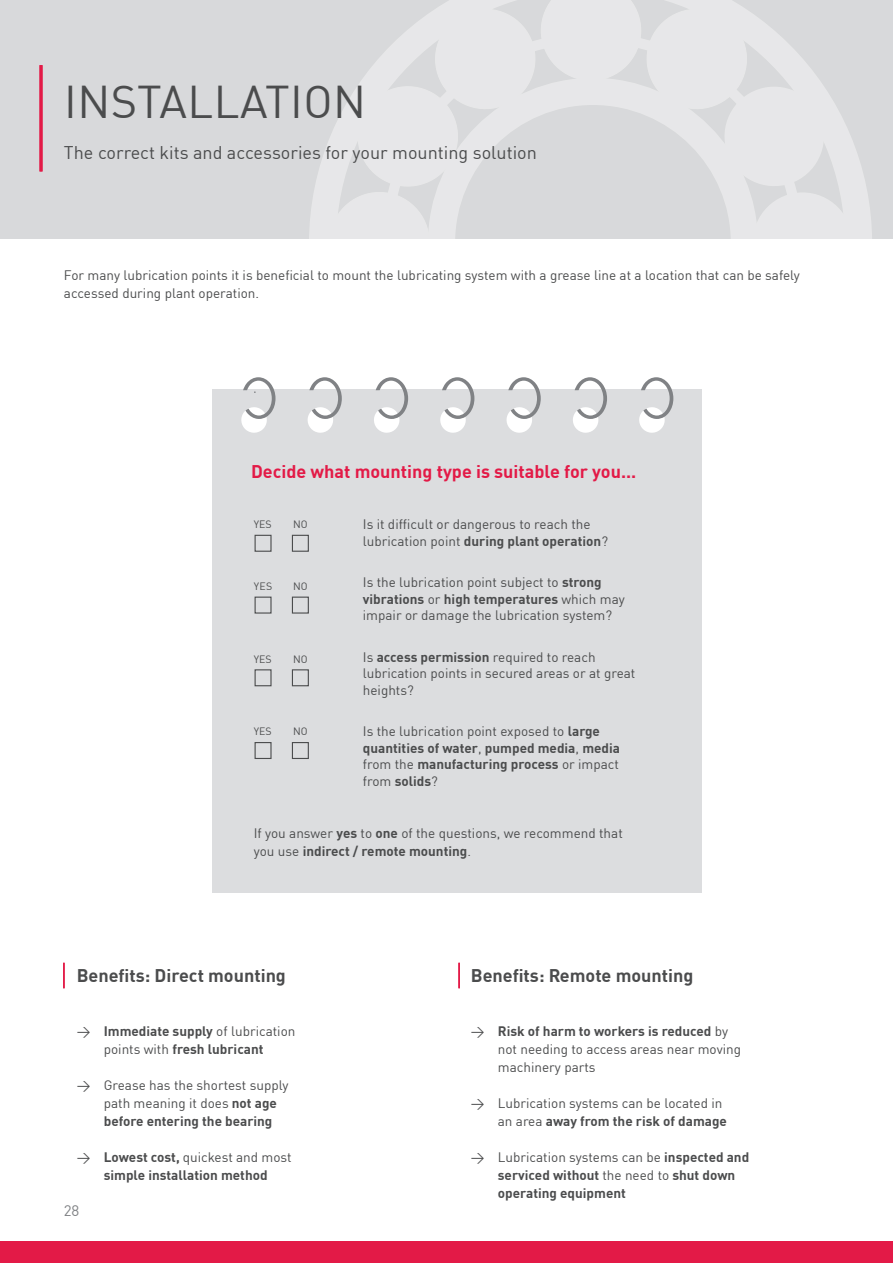
<style>
.page{position:relative;width:893px;height:1263px;background:#fff}
.page>*{position:absolute;margin:0;border:0;box-sizing:border-box;transform-origin:0 0}
.t1{font:45px "DIN Pro";letter-spacing:.01em;color:#4b4c4d}
.t2{font:18px "DIN Pro";color:#4b4c4d}
.t3{font:700 18px "DIN Pro";color:#4b4c4d}
.t4{font:700 18px "DIN Pro";color:#e31a47}
.t5{font:15px "DIN Pro";color:#808285}
.t6{font:13.5px/18px "DIN Pro";color:#4b4c4d}
.t7{font:700 13.5px/18px "DIN Pro";color:#4b4c4d;text-align:center}
.t8{font:10.5px "DIN Pro";color:#4b4c4d}
.s1{font-weight:700}
.s2{font-weight:400}
</style>
<div class="page">
<div style="left:0;top:1242px;width:893px;height:21px;background:#e31a47"></div>
<div style="left:0;top:0;width:893px;height:239px;background:#d8d9db"></div>
<svg style="left:309px;top:0;width:563px;height:239px"></svg>
<div style="left:213px;top:390px;width:489px;height:503px;background:#dcdddf"></div>
<svg style="left:241px;top:377px;width:35px;height:56px"></svg>
<svg style="left:307px;top:377px;width:35px;height:56px"></svg>
<svg style="left:373px;top:377px;width:35px;height:56px"></svg>
<svg style="left:440px;top:377px;width:34px;height:56px"></svg>
<svg style="left:506px;top:377px;width:35px;height:56px"></svg>
<svg style="left:572px;top:377px;width:35px;height:56px"></svg>
<svg style="left:639px;top:377px;width:34px;height:56px"></svg>
<hr style="left:40px;top:65px;width:3px;height:106px;background:#e31a47">
<div style="left:255px;top:535px;width:17px;height:17px;border:1px solid #4b4c4d"></div>
<div style="left:292px;top:535px;width:17px;height:17px;border:1px solid #4b4c4d"></div>
<div style="left:255px;top:597px;width:17px;height:17px;border:1px solid #4b4c4d"></div>
<div style="left:292px;top:597px;width:17px;height:17px;border:1px solid #4b4c4d"></div>
<div style="left:255px;top:669px;width:17px;height:17px;border:1px solid #4b4c4d"></div>
<div style="left:292px;top:669px;width:17px;height:17px;border:1px solid #4b4c4d"></div>
<div style="left:255px;top:742px;width:17px;height:17px;border:1px solid #4b4c4d"></div>
<div style="left:292px;top:742px;width:17px;height:17px;border:1px solid #4b4c4d"></div>
<hr style="left:63px;top:963px;width:2px;height:25px;background:#e31a47">
<hr style="left:458px;top:963px;width:2px;height:25px;background:#e31a47">
<h1 class="t1" style="left:64px;top:82px;width:303px">INSTALLATION</h1>
<h2 class="t2" style="left:64px;top:144px;width:474px">The correct kits and accessories for your mounting solution</h2>
<p class="t6" style="left:64px;top:265px;width:737px">For many lubrication points it is beneficial to mount the lubricating system with a grease line at a location that can be safely accessed during plant operation.</p>
<h2 class="t4" style="left:251px;top:463px;width:387px">Decide what mounting type is suitable for you...</h2>
<p class="t8" style="left:254px;top:520px;width:19px">YES</p>
<p class="t8" style="left:293px;top:520px;width:16px">NO</p>
<p class="t8" style="left:254px;top:581px;width:20px">YES</p>
<p class="t8" style="left:293px;top:581px;width:16px">NO</p>
<p class="t8" style="left:254px;top:654px;width:19px">YES</p>
<p class="t8" style="left:293px;top:654px;width:16px">NO</p>
<p class="t8" style="left:254px;top:727px;width:19px">YES</p>
<p class="t8" style="left:293px;top:727px;width:16px">NO</p>
<p class="t6" style="left:363px;top:515px;width:247px;line-height:16.5px">Is it difficult or dangerous to reach the lubrication point <span class="s1">during plant operation</span>?</p>
<p class="t6" style="left:363px;top:575px;width:263px;line-height:16.5px">Is the lubrication point subject to <span class="s1">strong vibrations</span> or <span class="s1">high temperatures</span> which may impair or damage the lubrication system?</p>
<p class="t6" style="left:363px;top:650px;width:274px;line-height:16.5px">Is <span class="s1">access permission</span> required to reach lubrication points in secured areas or at great heights?</p>
<p class="t7" style="left:363px;top:724px;width:259px;line-height:16.5px;text-align:left"><span class="s2">Is the lubrication point exposed to</span> large quantities of water<span class="s2">,</span> pumped media<span class="s2">,</span> media <span class="s2">from the</span> manufacturing process <span class="s2">or impact from</span> solids<span class="s2">?</span></p>
<p class="t6" style="left:254px;top:825px;width:371px">If you answer <span class="s1">yes</span> to <span class="s1">one</span> of the questions, we recommend that you use <span class="s1">indirect / remote mounting</span>.</p>
<h2 class="t3" style="left:77px;top:961px;width:211px">Benefits: Direct mounting</h2>
<p class="t7" style="left:77px;top:1023px;width:220px"><span class="s2">→</span> Immediate supply <span class="s2">of lubrication points with</span> fresh lubricant</p>
<p class="t6" style="left:104px;top:1075px;width:186px;text-indent:-27px">→ Grease has the shortest supply path meaning it does <span class="s1">not age before entering the bearing</span></p>
<p class="t7" style="left:77px;top:1149px;width:216px"><span class="s2">→</span> Lowest cost, <span class="s2">quickest and most </span>simple installation method</p>
<p class="t5" style="left:64px;top:1204px;width:17px">28</p>
<h2 class="t3" style="left:471px;top:961px;width:224px">Benefits: Remote mounting</h2>
<p class="t6" style="left:498px;top:1021px;width:245px;text-indent:-27px">→ <span class="s1">Risk of harm to workers is reduced</span> by not needing to access areas near moving machinery parts</p>
<p class="t6" style="left:498px;top:1093px;width:231px;text-indent:-27px">→ Lubrication systems can be located in an area <span class="s1">away from the risk of damage</span></p>
<p class="t7" style="left:498px;top:1149px;width:253px;text-align:left;text-indent:-27px"><span class="s2">→ Lubrication systems can be</span> inspected and serviced without <span class="s2">the need to</span> shut down operating equipment</p>
</div>
